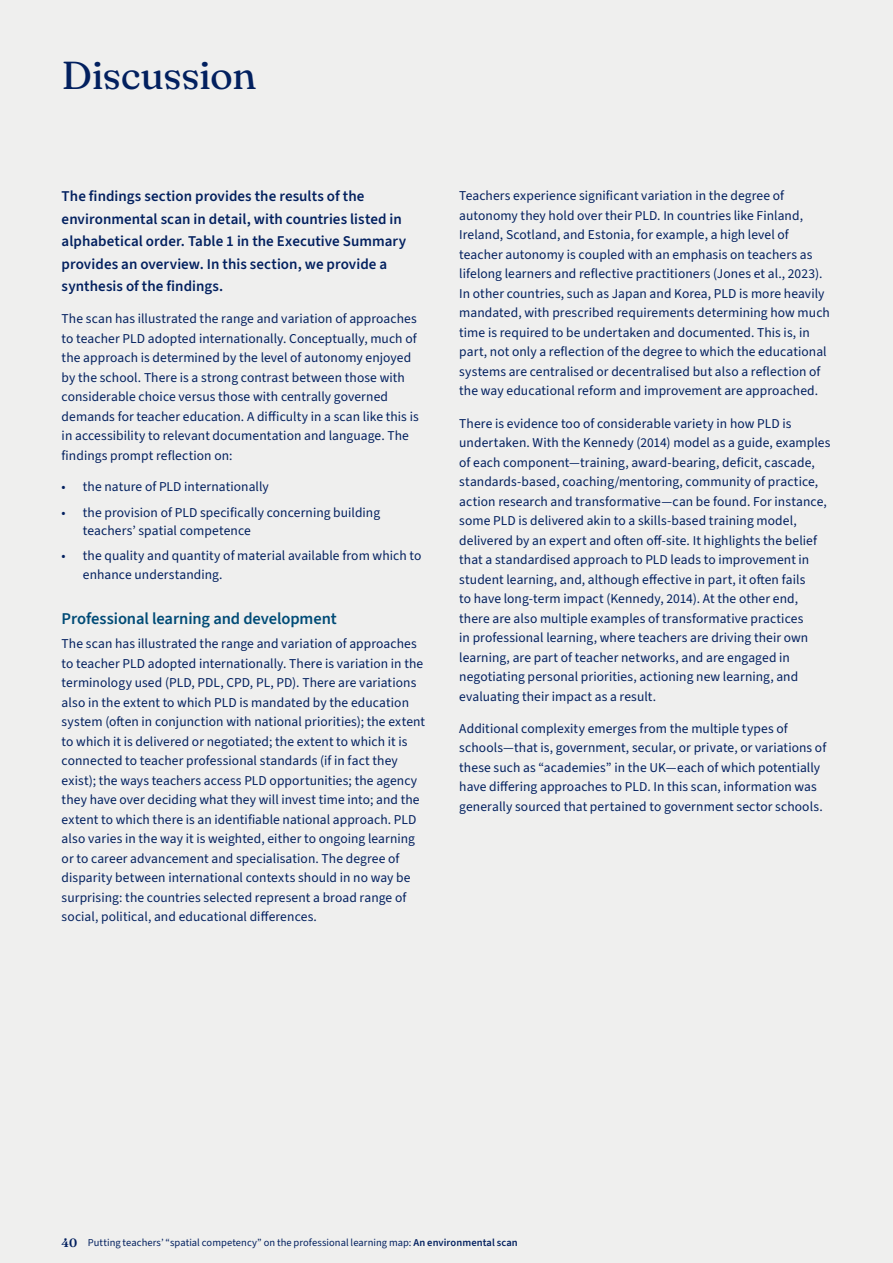
<style>
.page{position:relative;width:893px;height:1263px;background:#efefee}
.page>*{position:absolute;margin:0;border:0;box-sizing:border-box;transform-origin:0 0}
.t1{font:39px "Fraunces 9 pt";letter-spacing:-.015em;color:#02205f}
.t2{font:600 16.5px "Source Sans 3";letter-spacing:-.005em;color:#004b76}
.intro{font:600 15px/22.5px "Source Sans 3";letter-spacing:.005em;color:#02205f}
.Body_copy{font:13.5px/19.5px "Source Sans 3";letter-spacing:.005em;color:#02205f}
.t3{font:10.5px "Source Sans 3";letter-spacing:.005em;color:#02205f}
.s1{font-family:"Fraunces 9 pt";font-weight:600;font-size:12px}
.s2{font-weight:600}
</style>
<div class="page">
<h1 class="t1" style="left:62px;top:45px;width:196px">Discussion</h1>
<p class="intro" style="left:62px;top:185px;width:346px">The findings section provides the results of the environmental scan in detail, with countries listed in alphabetical order. Table 1 in the Executive Summary provides an overview. In this section, we provide a synthesis of the findings.</p>
<p class="Body_copy" style="left:62px;top:310px;width:359px">The scan has illustrated the range and variation of approaches to teacher PLD adopted internationally. Conceptually, much of the approach is determined by the level of autonomy enjoyed by the school. There is a strong contrast between those with considerable choice versus those with centrally governed demands for teacher education. A difficulty in a scan like this is in accessibility to relevant documentation and language. The findings prompt reflection on:</p>
<p class="Body_copy" style="left:62px;top:478px;width:209px">• the nature of PLD internationally</p>
<p class="Body_copy" style="left:83px;top:503px;width:299px;line-height:18.8px;text-indent:-21px">• the provision of PLD specifically concerning building teachers’ spatial competence</p>
<p class="Body_copy" style="left:83px;top:547px;width:340px;line-height:18.8px;text-indent:-21px">• the quality and quantity of material available from which to enhance understanding.</p>
<h3 class="t2" style="left:62px;top:608px;width:277px">Professional learning and development</h3>
<p class="Body_copy" style="left:62px;top:634px;width:365px">The scan has illustrated the range and variation of approaches to teacher PLD adopted internationally. There is variation in the terminology used (PLD, PDL, CPD, PL, PD). There are variations also in the extent to which PLD is mandated by the education system (often in conjunction with national priorities); the extent to which it is delivered or negotiated; the extent to which it is connected to teacher professional standards (if in fact they exist); the ways teachers access PLD opportunities; the agency they have over deciding what they will invest time into; and the extent to which there is an identifiable national approach. PLD also varies in the way it is weighted, either to ongoing learning or to career advancement and specialisation. The degree of disparity between international contexts should in no way be surprising: the countries selected represent a broad range of social, political, and educational differences.</p>
<p class="Body_copy" style="left:459px;top:186px;width:372px">Teachers experience significant variation in the degree of autonomy they hold over their PLD. In countries like Finland, Ireland, Scotland, and Estonia, for example, a high level of teacher autonomy is coupled with an emphasis on teachers as lifelong learners and reflective practitioners (Jones et al., 2023).<br>In other countries, such as Japan and Korea, PLD is more heavily mandated, with prescribed requirements determining how much time is required to be undertaken and documented. This is, in part, not only a reflection of the degree to which the educational systems are centralised or decentralised but also a reflection of the way educational reform and improvement are approached.</p>
<p class="Body_copy" style="left:459px;top:414px;width:373px">There is evidence too of considerable variety in how PLD is undertaken. With the Kennedy (2014) model as a guide, examples of each component—training, award-bearing, deficit, cascade, standards-based, coaching/mentoring, community of practice, action research and transformative—can be found. For instance, some PLD is delivered akin to a skills-based training model, delivered by an expert and often off-site. It highlights the belief that a standardised approach to PLD leads to improvement in student learning, and, although effective in part, it often fails<br>to have long-term impact (Kennedy, 2014). At the other end, there are also multiple examples of transformative practices<br>in professional learning, where teachers are driving their own learning, are part of teacher networks, and are engaged in negotiating personal priorities, actioning new learning, and evaluating their impact as a result.</p>
<p class="Body_copy" style="left:459px;top:719px;width:369px">Additional complexity emerges from the multiple types of schools—that is, government, secular, or private, or variations of these such as “academies” in the UK—each of which potentially have differing approaches to PLD. In this scan, information was generally sourced that pertained to government sector schools.</p>
<p class="t3" style="left:62px;top:1235px;width:458px"><span class="s1">40</span> Putting teachers’ “spatial competency” on the professional learning map: <span class="s2">An environmental scan</span></p>
</div>
